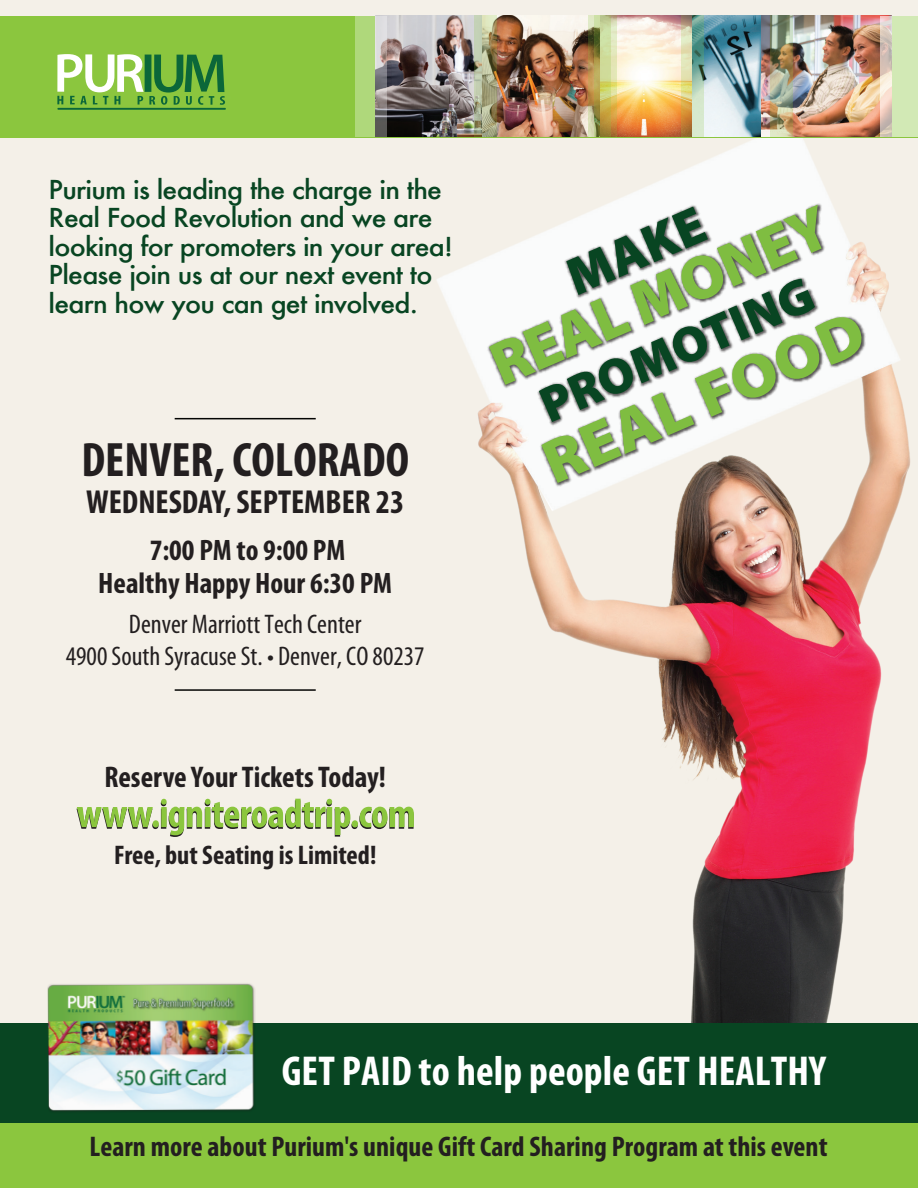
<style>
.page{position:relative;width:918px;height:1188px;background:#f4f0e8}
.page>*{position:absolute;margin:0;border:0;box-sizing:border-box;transform-origin:0 0}
.t1{font:700 condensed 48.6px "Myriad Pro";color:#231f20}
.t2{font:700 condensed 42px "Myriad Pro";letter-spacing:.005em;color:#fff}
.t3{font:700 condensed 33.45px "Myriad Pro";color:#231f20}
.t4{font:700 condensed 30px "Myriad Pro";color:#231f20}
.t5{font:700 condensed 29.7px/32.2px "Myriad Pro";color:#231f20;text-align:center}
.t6{font:700 condensed 28.5px "Myriad Pro";letter-spacing:.005em;color:#231f20}
.t7{font:condensed 27px/32.4px "Myriad Pro";color:#231f20;text-align:center}
.t8{font:700 condensed 27px "Myriad Pro";color:#231f20}
.t9{font:500 25.5px/28.5px "Futura";letter-spacing:-.03em;color:#084522;scale:1.05 1}
</style>
<div class="page">
<div style="left:0;top:16px;width:918px;height:121px;background:#8bc63e"></div>
<svg style="left:57px;top:54px;width:168px;height:51px"></svg>
<hr style="left:57px;top:108px;width:169px;height:2px;background:#0b6739">
<img style="left:387px;top:16px;width:87px;height:121px">
<img style="left:617px;top:16px;width:64px;height:121px">
<img style="left:497px;top:16px;width:91px;height:121px">
<img style="left:704px;top:16px;width:58px;height:121px">
<img style="left:762px;top:16px;width:118px;height:121px">
<svg style="left:474px;top:16px;width:23px;height:121px;background:#a9a986"></svg>
<svg style="left:588px;top:16px;width:7px;height:121px"></svg>
<svg style="left:595px;top:16px;width:22px;height:121px;background:#c0ba72"></svg>
<svg style="left:681px;top:16px;width:23px;height:121px;background:#afba94"></svg>
<img style="left:770px;top:16px;width:23px;height:121px">
<svg style="left:880px;top:16px;width:38px;height:121px;background:#d6e0b9"></svg>
<svg style="left:356px;top:16px;width:31px;height:121px;background:#a9c188"></svg>
<img style="left:437px;top:138px;width:473px;height:885px">
<img style="left:487px;top:203px;width:379px;height:285px">
<svg style="left:489px;top:205px;width:374px;height:278px"></svg>
<div style="left:0;top:1123px;width:918px;height:65px;background:#8bc63e"></div>
<div style="left:0;top:1023px;width:918px;height:100px;background:#084522"></div>
<img style="left:48px;top:983px;width:207px;height:128px">
<svg style="left:152px;top:822px;width:7px;height:7px"></svg>
<svg style="left:351px;top:822px;width:7px;height:7px"></svg>
<svg style="left:77px;top:807px;width:76px;height:22px"></svg>
<div style="left:153px;top:820px;width:6px;height:7px;background:#8bc63e;border-radius:50%"></div>
<svg style="left:161px;top:799px;width:189px;height:38px"></svg>
<div style="left:352px;top:820px;width:6px;height:7px;background:#8bc63e;border-radius:50%"></div>
<svg style="left:359px;top:807px;width:55px;height:22px"></svg>
<hr style="left:175px;top:418px;width:141px;height:1px;background:#040503">
<hr style="left:175px;top:689px;width:141px;height:2px;background:#040503">
<p class="t9" style="left:49px;top:175px;width:387px">Purium is leading the charge in the<br>Real Food Revolution and we are looking for promoters in your area!<br>Please join us at our next event to learn how you can get involved.</p>
<h1 class="t1" style="left:81px;top:430px;width:329px">DENVER, COLORADO</h1>
<h3 class="t3" style="left:86px;top:481px;width:320px">WEDNESDAY, SEPTEMBER 23</h3>
<p class="t5" style="left:98px;top:534px;width:295px">7:00 PM to 9:00 PM<br>Healthy Happy Hour 6:30 PM</p>
<p class="t7" style="left:66px;top:607px;width:360px">Denver Marriott Tech Center<br>4900 South Syracuse St. • Denver, CO 80237</p>
<p class="t4" style="left:104px;top:758px;width:283px">Reserve YourTicketsToday!</p>
<p class="t8" style="left:114px;top:838px;width:264px">Free, but Seating is Limited!</p>
<h2 class="t2" style="left:282px;top:1045px;width:546px">GET PAID to help people GET HEALTHY</h2>
<p class="t6" style="left:90px;top:1128px;width:740px">Learn more about Purium's unique Gift Card Sharing Program at this event</p>
</div>
